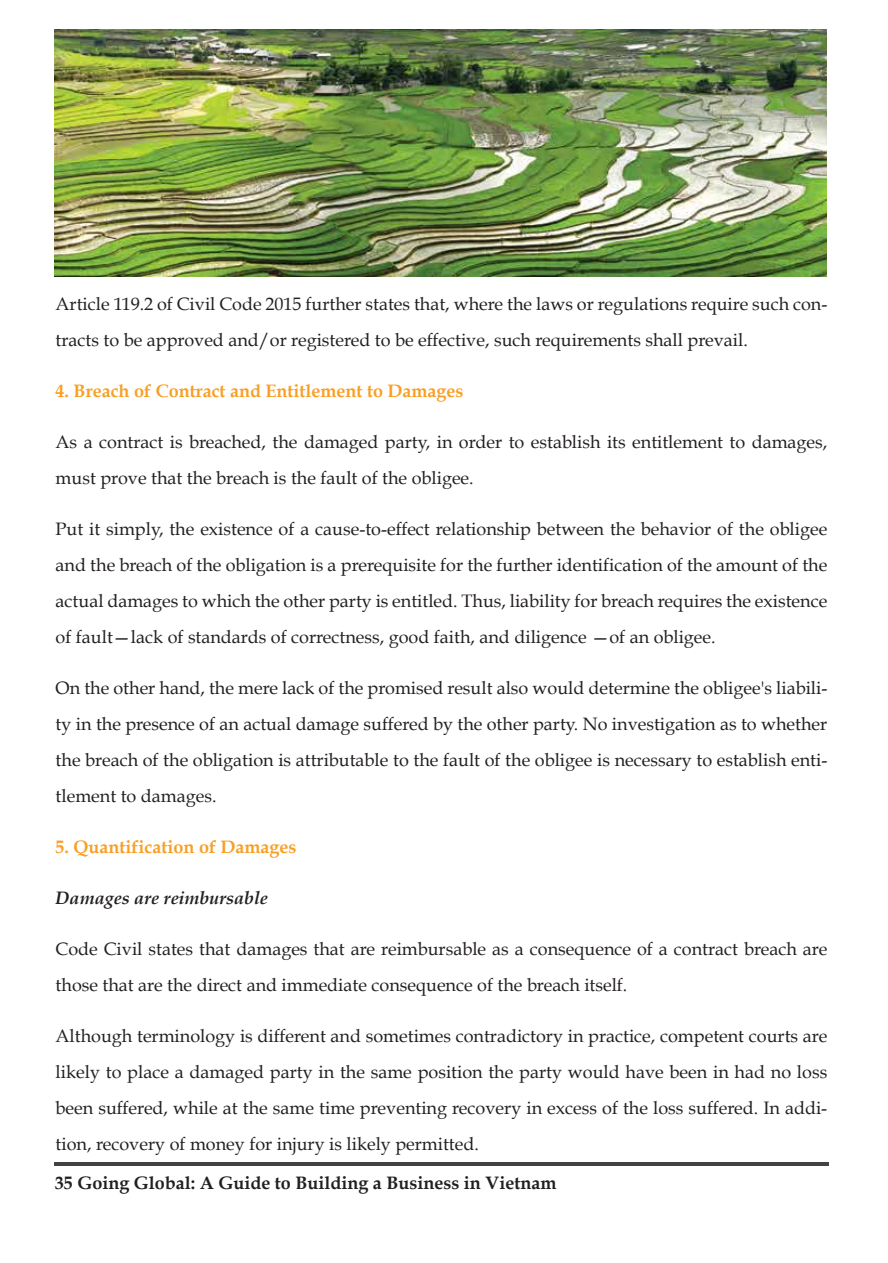
<style>
.page{position:relative;width:888px;height:1263px;background:#fff}
.page>*{position:absolute;margin:0;border:0;box-sizing:border-box;transform-origin:0 0}
.t1{font:18px/36px "Book Antiqua";color:#231f20}
.t2{font:700 18px "Book Antiqua";color:#f99f24}
.t3{font:700 18px "Book Antiqua";color:#231f20}
.t4{font:italic 700 18px "Book Antiqua";color:#231f20}
</style>
<div class="page">
<hr style="left:54px;top:1163px;width:775px;height:3px;background:#434244">
<img style="left:54px;top:30px;width:773px;height:247px">
<p class="t1" style="left:56px;top:286px;width:773px">Article 119.2 of Civil Code 2015 further states that, where the laws or regulations require such con&shy;tracts to be approved and/or registered to be effective, such requirements shall prevail.</p>
<p class="t2" style="left:56px;top:380px;width:409px">4. Breach of Contract and Entitlement to Damages</p>
<p class="t1" style="left:56px;top:424px;width:773px">As a contract is breached, the damaged party, in order to establish its entitlement to damages, must prove that the breach is the fault of the obligee.</p>
<p class="t1" style="left:56px;top:511px;width:773px;text-align:justify">Put it simply, the existence of a cause-to-effect relationship between the behavior of the obligee and the breach of the obligation is a prerequisite for the further identification of the amount of the actual damages to which the other party is entitled. Thus, liability for breach requires the existence of fault—lack of standards of correctness, good faith, and diligence —of an obligee.</p>
<p class="t1" style="left:56px;top:670px;width:773px;text-align:justify">On the other hand, the mere lack of the promised result also would determine the obligee's liabili&shy;ty in the presence of an actual damage suffered by the other party. No investigation as to whether the breach of the obligation is attributable to the fault of the obligee is necessary to establish enti&shy;tlement to damages.</p>
<p class="t2" style="left:56px;top:836px;width:242px">5. Quantification of Damages</p>
<p class="t4" style="left:56px;top:887px;width:214px">Damages are reimbursable</p>
<p class="t1" style="left:56px;top:931px;width:773px">Code Civil states that damages that are reimbursable as a consequence of a contract breach are those that are the direct and immediate consequence of the breach itself.</p>
<p class="t1" style="left:56px;top:1018px;width:773px;text-align:justify">Although terminology is different and sometimes contradictory in practice, competent courts are likely to place a damaged party in the same position the party would have been in had no loss been suffered, while at the same time preventing recovery in excess of the loss suffered. In addi&shy;tion, recovery of money for injury is likely permitted.</p>
<p class="t3" style="left:55px;top:1172px;width:503px">35 Going Global: A Guide to Building a Business in Vietnam</p>
</div>
